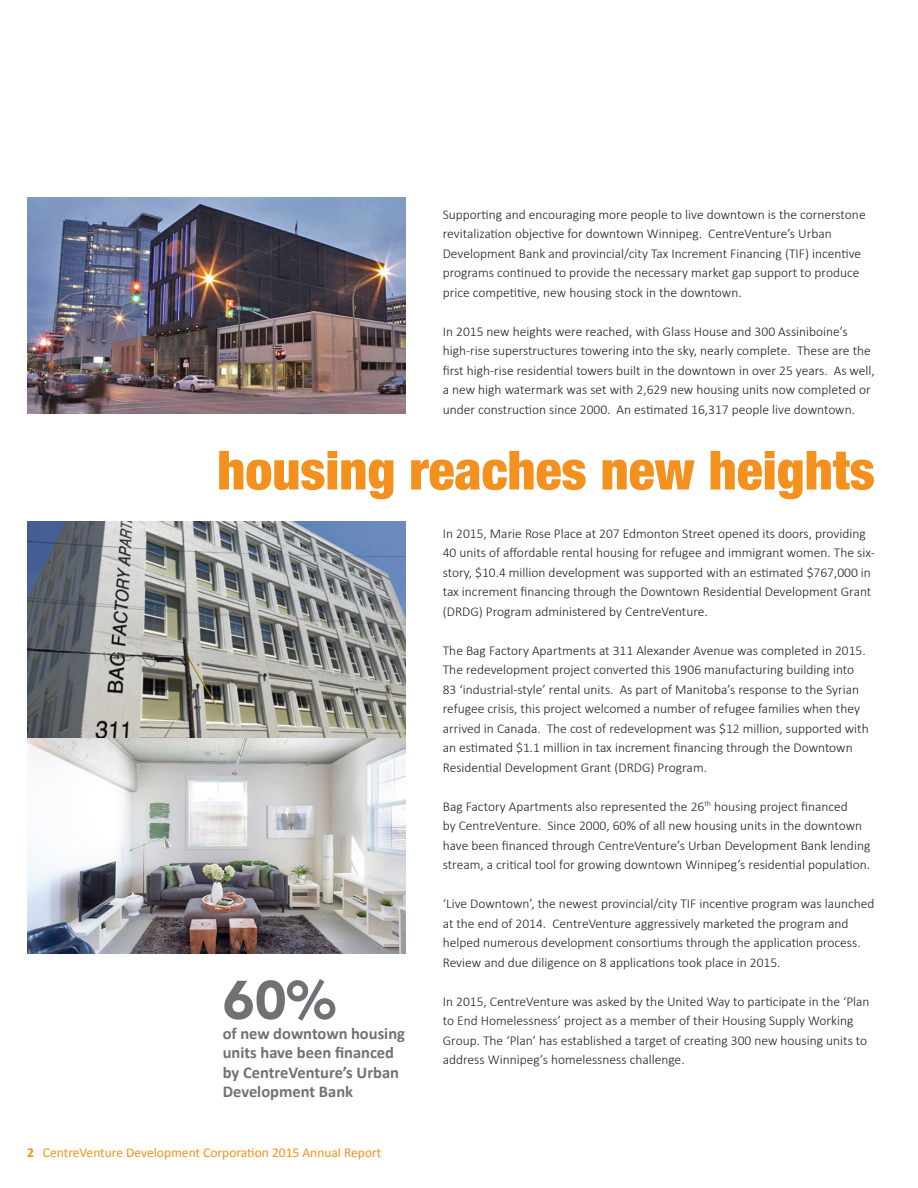
<style>
.page{position:relative;width:918px;height:1188px;background:#fff}
.page>*{position:absolute;margin:0;border:0;box-sizing:border-box;transform-origin:0 0}
.t1{font:900 condensed 54px "Helvetica Neue";color:#f4901d}
.t2{font:900 54px "Avenir";color:#717074}
.t3{font:700 16.5px/19.5px "Calibri";color:#717074}
.t4{font:300 13.5px/19.5px "Calibri";color:#231f20}
.t5{font:13.5px "Calibri";color:#f4901d}
.s1{font-weight:700}
</style>
<div class="page">
<img style="left:27px;top:198px;width:378px;height:216px">
<img style="left:27px;top:522px;width:378px;height:432px">
<p class="t4" style="left:443px;top:204px;width:424px">Supporting and encouraging more people to live downtown is the cornerstone revitalization objective for downtown Winnipeg. CentreVenture’s Urban Development Bank and provincial/city Tax Increment Financing (TIF) incentive programs continued to provide the necessary market gap support to produce price competitive, new housing stock in the downtown.</p>
<p class="t4" style="left:443px;top:321px;width:434px">In 2015 new heights were reached, with Glass House and 300 Assiniboine’s high-rise superstructures towering into the sky, nearly complete. These are the first high-rise residential towers built in the downtown in over 25 years. As well, a new high watermark was set with 2,629 new housing units now completed or under construction since 2000. An estimated 16,317 people live downtown.</p>
<p class="t1" style="left:217px;top:426px;width:659px">housing reaches new heights</p>
<p class="t4" style="left:443px;top:523px;width:433px">In 2015, Marie Rose Place at 207 Edmonton Street opened its doors, providing 40 units of affordable rental housing for refugee and immigrant women. The six&shy;story, $10.4 million development was supported with an estimated $767,000 in tax increment financing through the Downtown Residential Development Grant (DRDG) Program administered by CentreVenture.</p>
<p class="t4" style="left:443px;top:640px;width:427px">The Bag Factory Apartments at 311 Alexander Avenue was completed in 2015.<br>The redevelopment project converted this 1906 manufacturing building into 83 ‘industrial-style’ rental units. As part of Manitoba’s response to the Syrian refugee crisis, this project welcomed a number of refugee families when they arrived in Canada. The cost of redevelopment was $12 million, supported with an estimated $1.1 million in tax increment financing through the Downtown Residential Development Grant (DRDG) Program.</p>
<p class="t4" style="left:443px;top:796px;width:429px">Bag Factory Apartments also represented the 26<sup>th</sup> housing project financed<br>by CentreVenture. Since 2000, 60% of all new housing units in the downtown have been financed through CentreVenture’s Urban Development Bank lending stream, a critical tool for growing downtown Winnipeg’s residential population.</p>
<p class="t4" style="left:443px;top:894px;width:433px">‘Live Downtown’, the newest provincial/city TIF incentive program was launched at the end of 2014. CentreVenture aggressively marketed the program and helped numerous development consortiums through the application process.<br>Review and due diligence on 8 applications took place in 2015.</p>
<p class="t4" style="left:443px;top:991px;width:428px">In 2015, CentreVenture was asked by the United Way to participate in the ‘Plan to End Homelessness’ project as a member of their Housing Supply Working Group. The ‘Plan’ has established a target of creating 300 new housing units to address Winnipeg’s homelessness challenge.</p>
<p class="t2" style="left:223px;top:954px;width:114px">60%</p>
<p class="t3" style="left:223px;top:1023px;width:184px">of new downtown housing units have been financed by CentreVenture’s Urban<br>Development Bank</p>
<p class="t5" style="left:27px;top:1144px;width:356px"><span class="s1">2</span> CentreVenture Development Corporation 2015 Annual Report</p>
</div>
